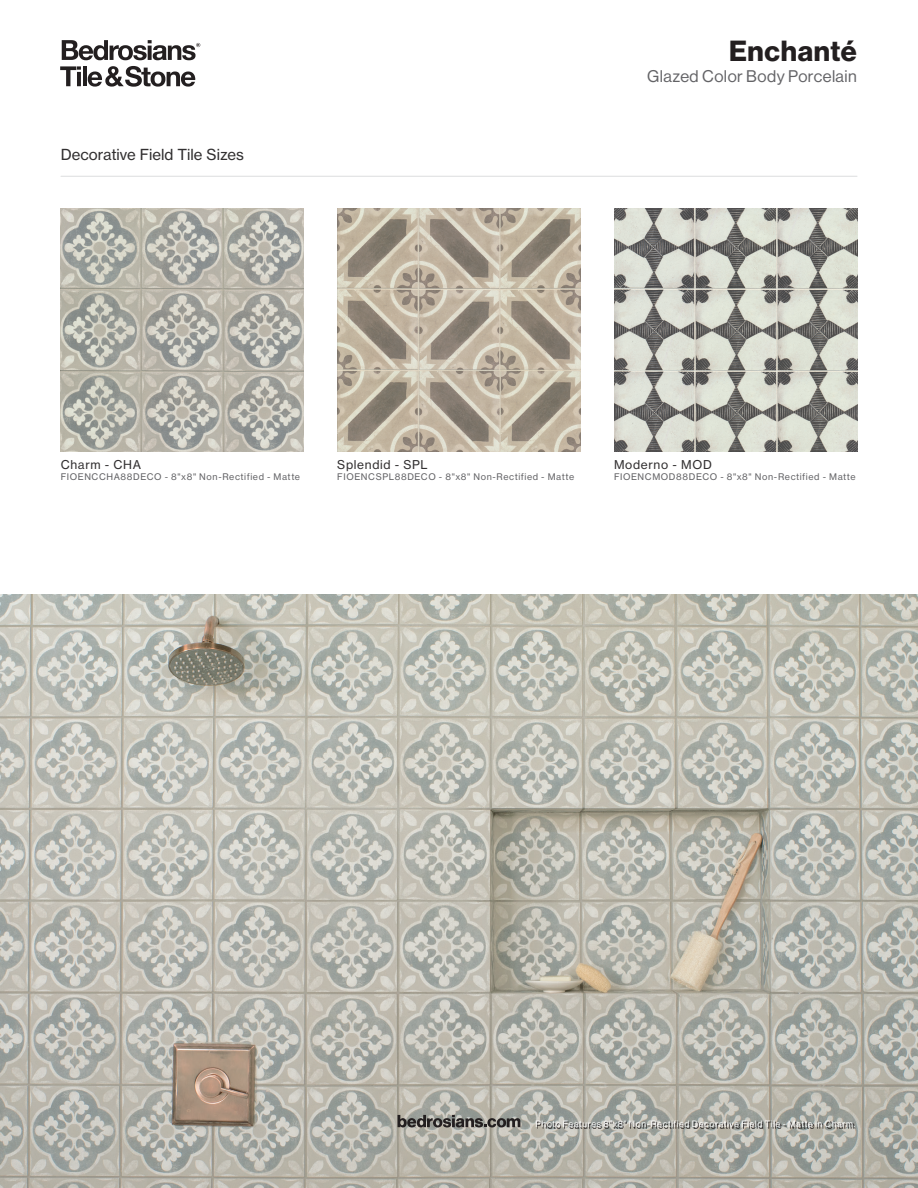
<style>
.page{position:relative;width:918px;height:1188px;background:#fff}
.page>*{position:absolute;margin:0;border:0;box-sizing:border-box;transform-origin:0 0}
.t1{font:28.5px "N Haas Grotesk DS Std 75 Bd";letter-spacing:.025em;color:#231f20}
.t2{font:16.5px "N Haas Grotesk DS Std 55 Rg";letter-spacing:.025em;color:#636366}
.J-Color_Name{font:15px "N Haas Grotesk TX Std 55 Rg";color:#312f30}
.J-Item_Codes{font:12px "N Haas Grotesk TX Std 55 Rg";letter-spacing:.055em;color:#312f30}
.J-Item_Codes-2{font:9px "N Haas Grotesk TX Std 55 Rg";letter-spacing:.065em;color:#636366}
.Graph_Text{font:9px "N Haas Grotesk DS Std 55 Rg";letter-spacing:.07em;color:#fff}
</style>
<div class="page">
<img style="left:61px;top:208px;width:243px;height:244px">
<img style="left:337px;top:208px;width:244px;height:244px">
<img style="left:614px;top:208px;width:243px;height:244px">
<hr style="left:61px;top:176px;width:796px;height:1px;background:#dcdddf">
<svg style="left:61px;top:66px;width:20px;height:20px"></svg>
<hr style="left:83px;top:66px;width:4px;height:20px;background:#231f20">
<svg style="left:88px;top:66px;width:107px;height:21px"></svg>
<svg style="left:62px;top:40px;width:138px;height:20px"></svg>
<img style="left:0;top:594px;width:918px;height:594px">
<svg style="left:398px;top:1115px;width:122px;height:12px"></svg>
<svg style="left:537px;top:1122px;width:319px;height:7px;background:#8f8e89"></svg>
<p class="J-Color_Name" style="left:61px;top:146px;width:185px">Decorative Field Tile Sizes</p>
<p class="t1" style="left:729px;top:34px;width:129px">Enchanté</p>
<p class="t2" style="left:647px;top:67px;width:211px">Glazed Color Body Porcelain</p>
<p class="J-Item_Codes" style="left:61px;top:458px;width:82px">Charm - CHA</p>
<p class="J-Item_Codes-2" style="left:61px;top:471px;width:241px">FIOENCCHA88DECO - 8"x8" Non-Rectified - Matte</p>
<p class="J-Item_Codes" style="left:337px;top:458px;width:92px">Splendid - SPL</p>
<p class="J-Item_Codes-2" style="left:337px;top:471px;width:238px">FIOENCSPL88DECO - 8"x8" Non-Rectified - Matte</p>
<p class="J-Item_Codes" style="left:614px;top:458px;width:99px">Moderno - MOD</p>
<p class="J-Item_Codes-2" style="left:614px;top:471px;width:243px">FIOENCMOD88DECO - 8"x8" Non-Rectified - Matte</p>
<p class="Graph_Text" style="left:536px;top:1119px;width:321px">Photo Features 8"x8" Non-Rectified Decorative Field Tile - Matte in Charm.</p>
</div>
